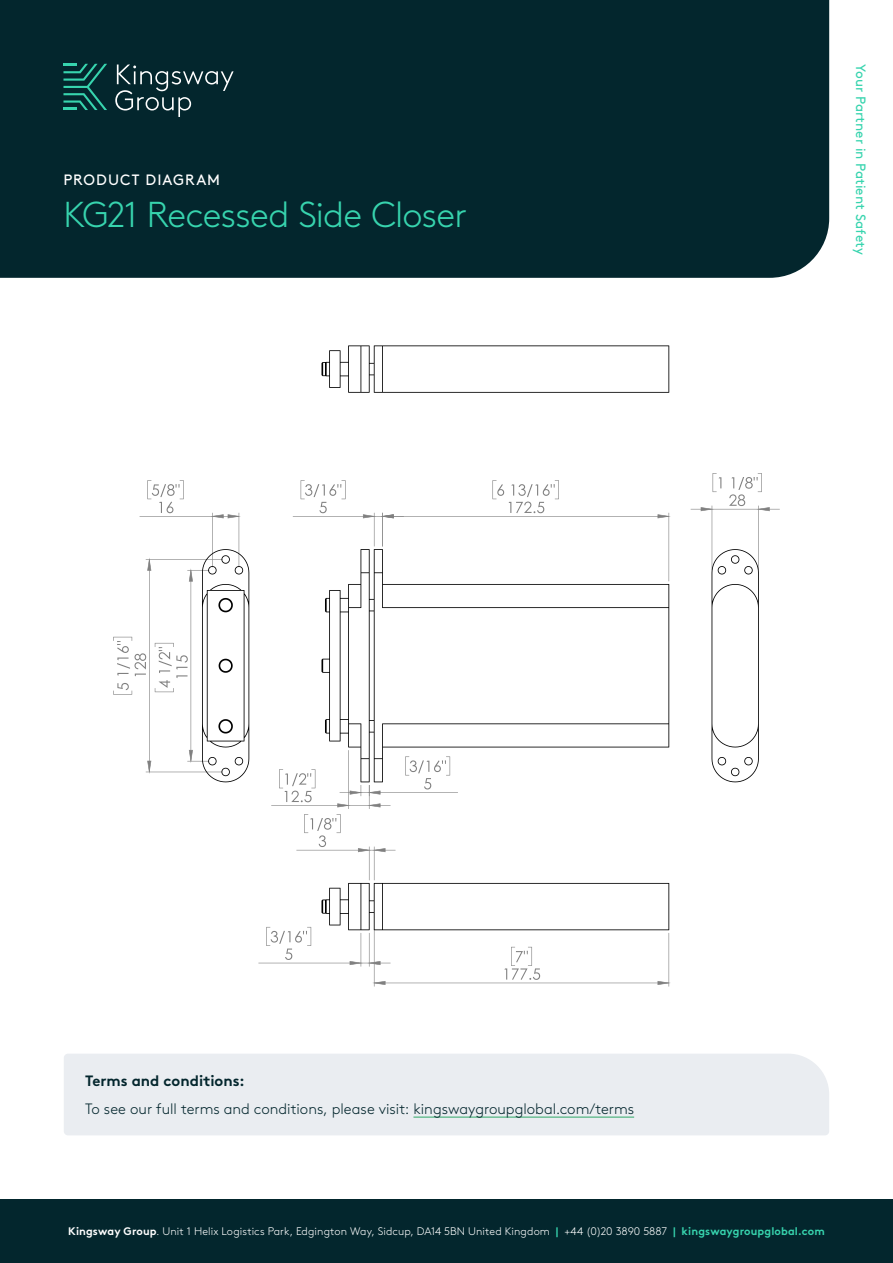
<style>
.page{position:relative;width:893px;height:1263px;background:#fff}
.page>*{position:absolute;margin:0;border:0;box-sizing:border-box;transform-origin:0 0}
.t1{font:300 36px "Brown Pro";letter-spacing:-.02em;color:#37d4ae}
.t2{font:300 15px "Brown Pro";color:#03262d}
.t3{font:700 15px "Brown Pro";color:#03262d}
.t4{font:15px "Brown Pro";letter-spacing:.07em;color:#fff}
.t5{font:13.5px "Brown Pro";letter-spacing:.005em;color:#37d4ae}
.t6{font:300 10.95px "Brown Pro";letter-spacing:.01em;color:#fff}
.s1{font-weight:700}
.s2{font-weight:700;color:#37d4ae}
</style>
<div class="page">
<div style="left:0;top:0;width:829px;height:278px;background:#03262d"></div>
<svg style="left:115px;top:65px;width:119px;height:52px;background:#234147"></svg>
<svg style="left:63px;top:64px;width:44px;height:46px;background:#10534e"></svg>
<div style="left:64px;top:1054px;width:765px;height:81px;background:#eaedf1"></div>
<hr style="left:413px;top:1116px;width:221px;height:2px;background:#6dbe95">
<svg style="left:212px;top:515px;width:457px;height:470px"></svg>
<svg style="left:691px;top:473px;width:89px;height:309px"></svg>
<svg style="left:113px;top:549px;width:136px;height:233px"></svg>
<svg style="left:321px;top:345px;width:348px;height:48px"></svg>
<svg style="left:271px;top:484px;width:398px;height:496px"></svg>
<div style="left:0;top:1199px;width:893px;height:64px;background:#03262d"></div>
<h2 class="t4" style="left:63px;top:169px;width:158px">PRODUCT DIAGRAM</h2>
<h1 class="t1" style="left:63px;top:188px;width:405px">KG21 Recessed Side Closer</h1>
<p class="t5" style="left:871px;top:64px;width:193px;rotate:90deg">Your Partner in Patient Safety</p>
<h2 class="t3" style="left:85px;top:1069px;width:161px">Terms and conditions:</h2>
<h2 class="t2" style="left:85px;top:1098px;width:551px">To see our full terms and conditions, please visit: kingswaygroupglobal.com/terms</h2>
<p class="t6" style="left:68px;top:1223px;width:758px"><span class="s1">Kingsway Group</span>. Unit 1 Helix Logistics Park, Edgington Way, Sidcup, DA14 5BN United Kingdom <span class="s2">|</span> +44 (0)20 3890 5887 <span class="s2">| kingswaygroupglobal.com</span></p>
</div>
